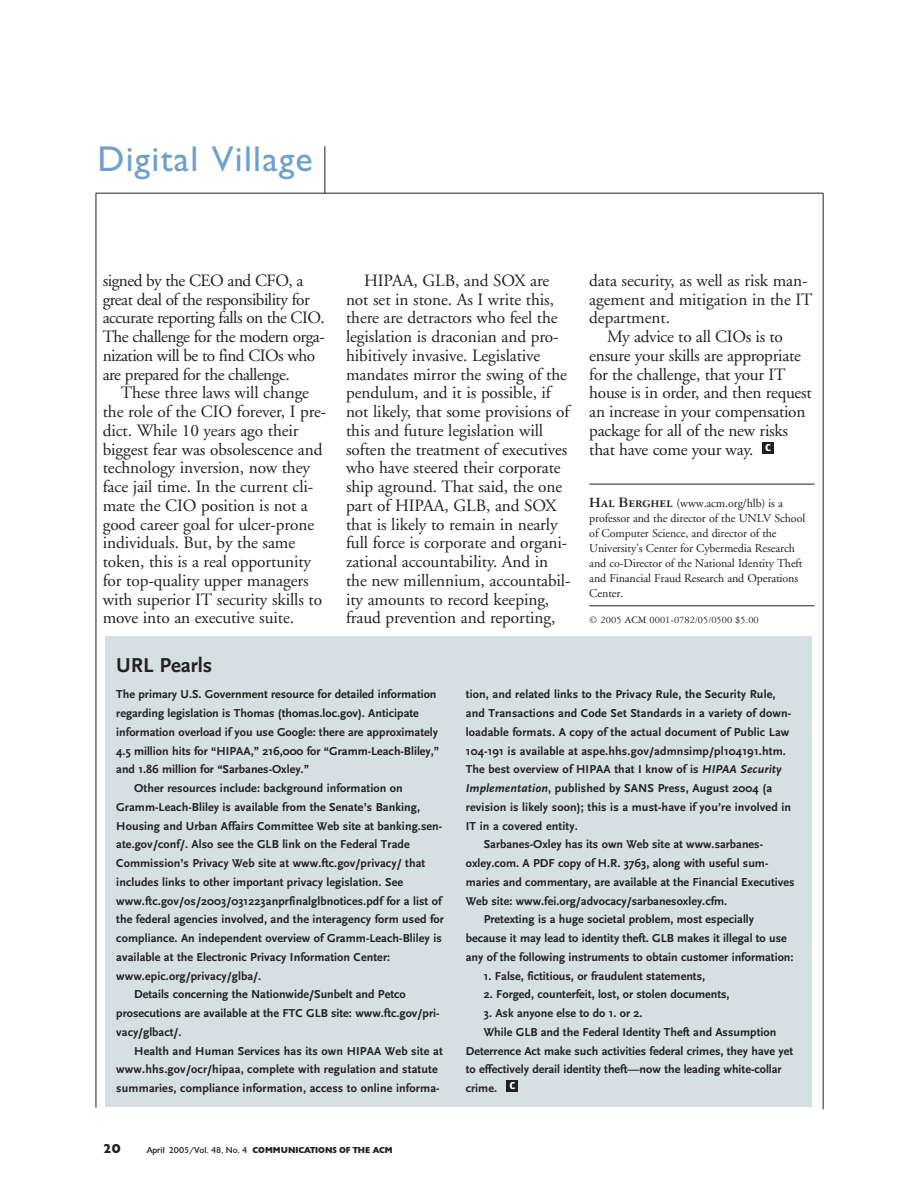
<style>
.page{position:relative;width:918px;height:1188px;background:#fff}
.page>*{position:absolute;margin:0;border:0;box-sizing:border-box;transform-origin:0 0}
.t1{font:36px "Gill Sans";letter-spacing:.035em;color:#6fa0cb}
.t2{font:700 21px "Scala Sans";color:#231f20}
.t3{font:17.25px/18.8px "Adobe Garamond";letter-spacing:-.005em;color:#231f20}
.t4{font:17.25px/18.8px "Adobe Garamond";letter-spacing:-.03em;color:#231f20}
.t5{font:900 13.5px "Gill";color:#231f20}
.t6{font:700 13.5px "Meta";color:#fff}
.t7{font:700 12px "Scala Sans";letter-spacing:.005em;color:#231f20}
.t8{font:12px/15px "Adobe Garamond";letter-spacing:-.01em;color:#231f20}
.t9{font:10.5px "Garamond Three";color:#231f20}
.t10{font:900 9px "Gill";color:#231f20}
.s1{font-family:"Garamond Three Bold SC";font-size:15px}
.s2{font-weight:400}
.s3{font-style:italic}
</style>
<div class="page">
<div style="left:105px;top:637px;width:707px;height:470px;background:#d4e0e1"></div>
<hr style="left:589px;top:484px;width:226px;height:1px;background:#231f20">
<hr style="left:589px;top:606px;width:226px;height:1px;background:#231f20">
<div style="left:762px;top:442px;width:12px;height:12px;background:#231f20"></div>
<div style="left:506px;top:1080px;width:12px;height:12px;background:#231f20"></div>
<hr style="left:96px;top:193px;width:727px;height:1px;background:#231f20">
<hr style="left:325px;top:146px;width:1px;height:47px;background:#231f20">
<hr style="left:96px;top:193px;width:1px;height:915px;background:#231f20">
<hr style="left:823px;top:193px;width:1px;height:916px;background:#231f20">
<h1 class="t1" style="left:98px;top:147px;width:217px">Digital Village</h1>
<h3 class="t4" style="left:103px;top:272px;width:224px">signed by the CEO and CFO, a great deal of the responsibility for accurate reporting falls on the CIO.<br>The challenge for the modern orga&shy;nization will be to find CIOs who are prepared for the challenge.</h3>
<p class="t3" style="left:103px;top:385px;width:225px;text-indent:18px">These three laws will change the role of the CIO forever, I pre&shy;dict. While 10 years ago their biggest fear was obsolescence and technology inversion, now they face jail time. In the current cli&shy;mate the CIO position is not a good career goal for ulcer-prone individuals. But, by the same token, this is a real opportunity for top-quality upper managers with superior IT security skills to move into an executive suite.</p>
<h2 class="t2" style="left:116px;top:657px;width:98px">URL Pearls</h2>
<p class="t3" style="left:346px;top:273px;width:226px;text-indent:18px">HIPAA, GLB, and SOX are not set in stone. As I write this, there are detractors who feel the legislation is draconian and pro&shy;hibitively invasive. Legislative mandates mirror the swing of the pendulum, and it is possible, if not likely, that some provisions of this and future legislation will soften the treatment of executives who have steered their corporate ship aground. That said, the one part of HIPAA, GLB, and SOX that is likely to remain in nearly full force is corporate and organi&shy;zational accountability. And in the new millennium, accountabil&shy;ity amounts to record keeping, fraud prevention and reporting,</p>
<h3 class="t3" style="left:589px;top:273px;width:220px">data security, as well as risk man-</h3>
<h3 class="t3" style="left:589px;top:291px;width:225px">agement and mitigation in the IT</h3>
<h3 class="t3" style="left:589px;top:310px;width:82px">department.</h3>
<h3 class="t3" style="left:607px;top:329px;width:177px">My advice to all CIOs is to</h3>
<h3 class="t3" style="left:589px;top:348px;width:213px">ensure your skills are appropriate</h3>
<h3 class="t3" style="left:589px;top:366px;width:198px">for the challenge, that your IT</h3>
<h3 class="t3" style="left:589px;top:385px;width:224px">house is in order, and then request</h3>
<h3 class="t3" style="left:589px;top:404px;width:218px">an increase in your compensation</h3>
<h3 class="t3" style="left:589px;top:423px;width:200px">package for all of the new risks</h3>
<h3 class="t3" style="left:589px;top:441px;width:166px">that have come your way.</h3>
<p class="t8" style="left:589px;top:497px;width:218px"><span class="s1">Hal Berghel</span> (www.acm.org/hlb) is a professor and the director of the UNLV School of Computer Science, and director of the University’s Center for Cybermedia Research and co-Director of the National Identity Theft and Financial Fraud Research and Operations Center.</p>
<p class="t9" style="left:589px;top:616px;width:171px">© 2005 ACM 0001-0782/05/0500 $5.00</p>
<p class="t6" style="left:765px;top:442px;width:7px">c</p>
<p class="t7" style="left:116px;top:690px;width:322px">The primary U.S. Government resource for detailed information</p>
<p class="t7" style="left:116px;top:708px;width:304px">regarding legislation is Thomas (thomas.loc.gov). Anticipate</p>
<p class="t7" style="left:116px;top:727px;width:323px">information overload if you use Google: there are approximately</p>
<p class="t7" style="left:116px;top:746px;width:324px">4.5 million hits for “HIPAA,” 216,000 for “Gramm-Leach-Bliley,”</p>
<p class="t7" style="left:116px;top:765px;width:194px">and 1.86 million for “Sarbanes-Oxley.”</p>
<p class="t7" style="left:134px;top:783px;width:270px">Other resources include: background information on</p>
<p class="t7" style="left:116px;top:802px;width:305px">Gramm-Leach-Bliley is available from the Senate’s Banking,</p>
<p class="t7" style="left:116px;top:821px;width:328px">Housing and Urban Affairs Committee Web site at banking.sen-</p>
<p class="t7" style="left:116px;top:840px;width:295px">ate.gov/conf/. Also see the GLB link on the Federal Trade</p>
<p class="t7" style="left:116px;top:858px;width:310px">Commission’s Privacy Web site at www.ftc.gov/privacy/ that</p>
<p class="t7" style="left:116px;top:877px;width:288px">includes links to other important privacy legislation. See</p>
<p class="t7" style="left:116px;top:896px;width:327px">www.ftc.gov/os/2003/031223anprfinalglbnotices.pdf for a list of</p>
<p class="t7" style="left:116px;top:915px;width:329px">the federal agencies involved, and the interagency form used for</p>
<p class="t7" style="left:116px;top:933px;width:327px">compliance. An independent overview of Gramm-Leach-Bliley is</p>
<p class="t7" style="left:116px;top:952px;width:275px">available at the Electronic Privacy Information Center:</p>
<p class="t7" style="left:116px;top:971px;width:147px">www.epic.org/privacy/glba/.</p>
<p class="t7" style="left:134px;top:990px;width:273px">Details concerning the Nationwide/Sunbelt and Petco</p>
<p class="t7" style="left:116px;top:1008px;width:325px">prosecutions are available at the FTC GLB site: www.ftc.gov/pri-</p>
<p class="t7" style="left:116px;top:1027px;width:67px">vacy/glbact/.</p>
<p class="t7" style="left:134px;top:1046px;width:310px">Health and Human Services has its own HIPAA Web site at</p>
<p class="t7" style="left:116px;top:1065px;width:323px">www.hhs.gov/ocr/hipaa, complete with regulation and statute</p>
<p class="t7" style="left:116px;top:1083px;width:325px">summaries, compliance information, access to online informa-</p>
<p class="t5" style="left:103px;top:1144px;width:19px">20</p>
<p class="t10" style="left:147px;top:1147px;width:247px"><span class="s2">April 2005/Vol. 48, No. 4</span> COMMUNICATIONS OF THE ACM</p>
<p class="t7" style="left:466px;top:690px;width:311px">tion, and related links to the Privacy Rule, the Security Rule,</p>
<p class="t7" style="left:466px;top:708px;width:327px">and Transactions and Code Set Standards in a variety of down-</p>
<p class="t7" style="left:466px;top:727px;width:325px">loadable formats. A copy of the actual document of Public Law</p>
<p class="t7" style="left:466px;top:746px;width:322px">104-191 is available at aspe.hhs.gov/admnsimp/pl104191.htm.</p>
<p class="t7" style="left:466px;top:765px;width:317px">The best overview of HIPAA that I know of is <span class="s3">HIPAA Security</span></p>
<p class="t7" style="left:466px;top:783px;width:308px"><span class="s3">Implementation</span>, published by SANS Press, August 2004 (a</p>
<p class="t7" style="left:466px;top:802px;width:327px">revision is likely soon); this is a must-have if you’re involved in</p>
<p class="t7" style="left:466px;top:821px;width:114px">IT in a covered entity.</p>
<p class="t7" style="left:484px;top:840px;width:281px">Sarbanes-Oxley has its own Web site at www.sarbanes-</p>
<p class="t7" style="left:466px;top:858px;width:304px">oxley.com. A PDF copy of H.R. 3763, along with useful sum-</p>
<p class="t7" style="left:466px;top:877px;width:330px">maries and commentary, are available at the Financial Executives</p>
<p class="t7" style="left:466px;top:896px;width:263px">Web site: www.fei.org/advocacy/sarbanesoxley.cfm.</p>
<p class="t7" style="left:484px;top:915px;width:272px">Pretexting is a huge societal problem, most especially</p>
<p class="t7" style="left:466px;top:933px;width:323px">because it may lead to identity theft. GLB makes it illegal to use</p>
<p class="t7" style="left:466px;top:952px;width:329px">any of the following instruments to obtain customer information:</p>
<p class="t7" style="left:484px;top:971px;width:223px">1. False, fictitious, or fraudulent statements,</p>
<p class="t7" style="left:484px;top:990px;width:247px">2. Forged, counterfeit, lost, or stolen documents,</p>
<p class="t7" style="left:484px;top:1008px;width:160px">3. Ask anyone else to do 1. or 2.</p>
<p class="t7" style="left:484px;top:1027px;width:294px">While GLB and the Federal Identity Theft and Assumption</p>
<p class="t7" style="left:466px;top:1046px;width:329px">Deterrence Act make such activities federal crimes, they have yet</p>
<p class="t7" style="left:466px;top:1065px;width:317px">to effectively derail identity theft—now the leading white-collar</p>
<p class="t7" style="left:466px;top:1083px;width:51px">crime. <sup>c</sup></p>
</div>
